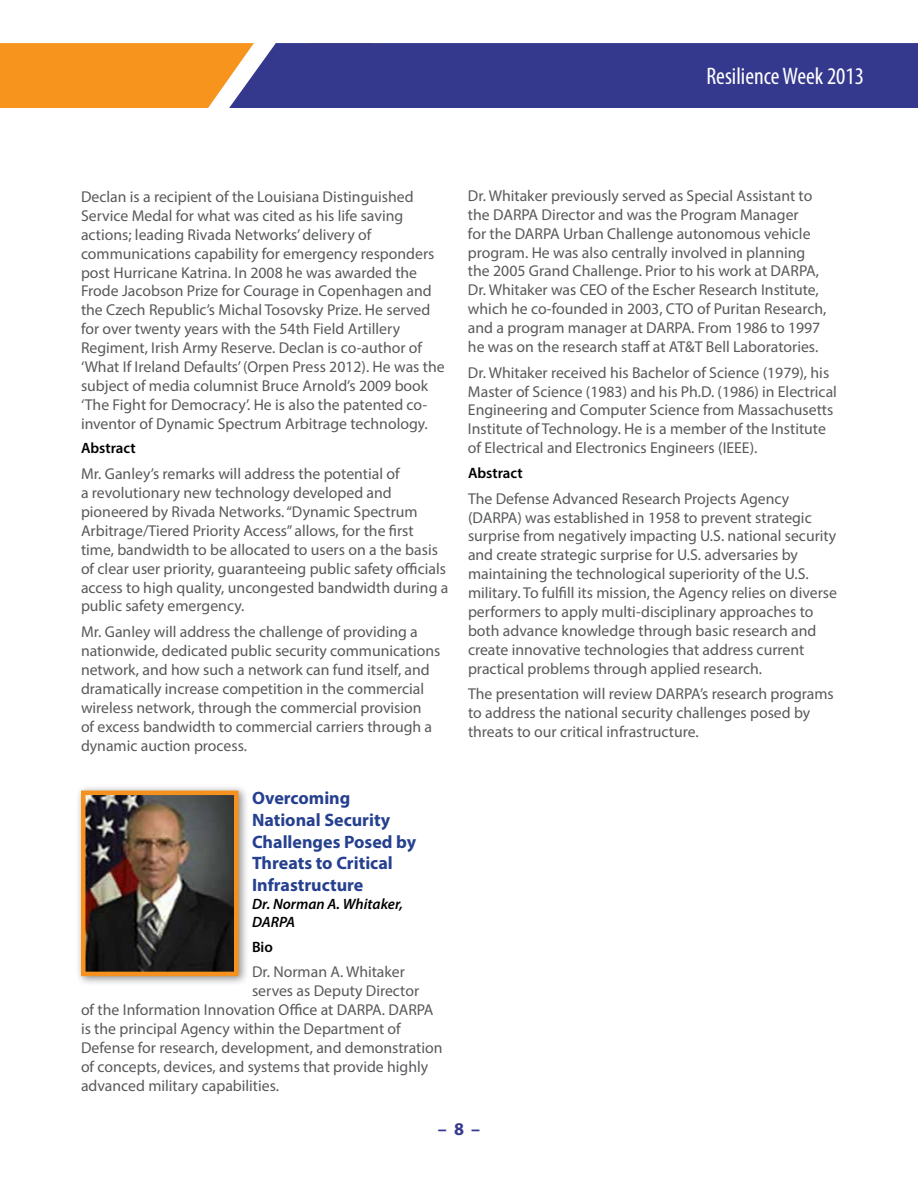
<style>
.page{position:relative;width:918px;height:1188px;background:#fff}
.page>*{position:absolute;margin:0;border:0;box-sizing:border-box;transform-origin:0 0}
.t1{font:condensed 24px "Myriad Pro";color:#fff}
.t2{font:700 18px/21.6px "Myriad Pro";color:#25408f}
.t3{font:700 18px "Myriad Pro";color:#34398e}
.t4{font:15.75px/18.9px "Myriad Pro";color:#58595b}
.t5{font:italic 600 15px/18px "Myriad Pro";color:#000}
.t6{font:600 15px "Myriad Pro";color:#000}
</style>
<div class="page">
<div style="left:0;top:43px;width:229px;height:65px;background:#f7941e"></div>
<div style="left:229px;top:43px;width:689px;height:65px;background:#34398e"></div>
<div style="left:75px;top:784px;width:174px;height:202px;background:#000;opacity:.45"></div>
<img style="left:86px;top:796px;width:147px;height:175px">
<div style="left:81px;top:791px;width:157px;height:185px;border:4px solid #f5911f"></div>
<h1 class="t1" style="left:706px;top:62px;width:159px">Resilience Week 2013</h1>
<p class="t4" style="left:81px;top:187px;width:365px">Declan is a recipient of the Louisiana Distinguished Service Medal for what was cited as his life saving actions; leading Rivada Networks’ delivery of communications capability for emergency responders post Hurricane Katrina. In 2008 he was awarded the Frode Jacobson Prize for Courage in Copenhagen and the Czech Republic’s Michal Tosovsky Prize. He served for over twenty years with the 54th Field Artillery Regiment, Irish Army Reserve. Declan is co-author of ‘What If Ireland Defaults’ (Orpen Press 2012). He was the subject of media columnist Bruce Arnold’s 2009 book ‘The Fight for Democracy’. He is also the patented co&shy;inventor of Dynamic Spectrum Arbitrage technology.</p>
<p class="t6" style="left:81px;top:439px;width:56px">Abstract</p>
<p class="t4" style="left:81px;top:464px;width:369px">Mr. Ganley’s remarks will address the potential of<br>a revolutionary new technology developed and pioneered by Rivada Networks. “Dynamic Spectrum Arbitrage/Tiered Priority Access” allows, for the first time, bandwidth to be allocated to users on a the basis of clear user priority, guaranteeing public safety officials access to high quality, uncongested bandwidth during a public safety emergency.</p>
<p class="t4" style="left:81px;top:622px;width:361px">Mr. Ganley will address the challenge of providing a nationwide, dedicated public security communications network, and how such a network can fund itself, and dramatically increase competition in the commercial wireless network, through the commercial provision<br>of excess bandwidth to commercial carriers through a dynamic auction process.</p>
<p class="t2" style="left:252px;top:787px;width:166px">Overcoming<br>National Security<br>Challenges Posed by<br>Threats to Critical<br>Infrastructure</p>
<p class="t5" style="left:252px;top:894px;width:153px">Dr. Norman A. Whitaker,<br>DARPA</p>
<p class="t6" style="left:252px;top:937px;width:22px">Bio</p>
<p class="t4" style="left:252px;top:962px;width:155px">Dr. Norman A. Whitaker</p>
<p class="t4" style="left:252px;top:981px;width:169px">serves as Deputy Director</p>
<p class="t4" style="left:81px;top:1000px;width:354px">of the Information Innovation Office at DARPA. DARPA</p>
<p class="t4" style="left:81px;top:1019px;width:321px">is the principal Agency within the Department of</p>
<p class="t4" style="left:81px;top:1038px;width:363px">Defense for research, development, and demonstration</p>
<p class="t4" style="left:81px;top:1057px;width:349px">of concepts, devices, and systems that provide highly</p>
<p class="t4" style="left:81px;top:1076px;width:200px">advanced military capabilities.</p>
<p class="t4" style="left:468px;top:186px;width:360px">Dr. Whitaker previously served as Special Assistant to the DARPA Director and was the Program Manager<br>for the DARPA Urban Challenge autonomous vehicle program. He was also centrally involved in planning the 2005 Grand Challenge. Prior to his work at DARPA, Dr. Whitaker was CEO of the Escher Research Institute, which he co-founded in 2003, CTO of Puritan Research, and a program manager at DARPA. From 1986 to 1997 he was on the research staff at AT&amp;T Bell Laboratories.</p>
<p class="t4" style="left:468px;top:363px;width:371px">Dr. Whitaker received his Bachelor of Science (1979), his Master of Science (1983) and his Ph.D. (1986) in Electrical Engineering and Computer Science from Massachusetts Institute of Technology. He is a member of the Institute of Electrical and Electronics Engineers (IEEE).</p>
<p class="t6" style="left:468px;top:463px;width:56px">Abstract</p>
<p class="t4" style="left:468px;top:489px;width:370px">The Defense Advanced Research Projects Agency (DARPA) was established in 1958 to prevent strategic surprise from negatively impacting U.S. national security and create strategic surprise for U.S. adversaries by maintaining the technological superiority of the U.S. military. To fulfill its mission, the Agency relies on diverse performers to apply multi-disciplinary approaches to both advance knowledge through basic research and create innovative technologies that address current practical problems through applied research.</p>
<p class="t4" style="left:468px;top:684px;width:367px">The presentation will review DARPA’s research programs to address the national security challenges posed by threats to our critical infrastructure.</p>
<p class="t3" style="left:438px;top:1118px;width:44px">– 8 –</p>
</div>
